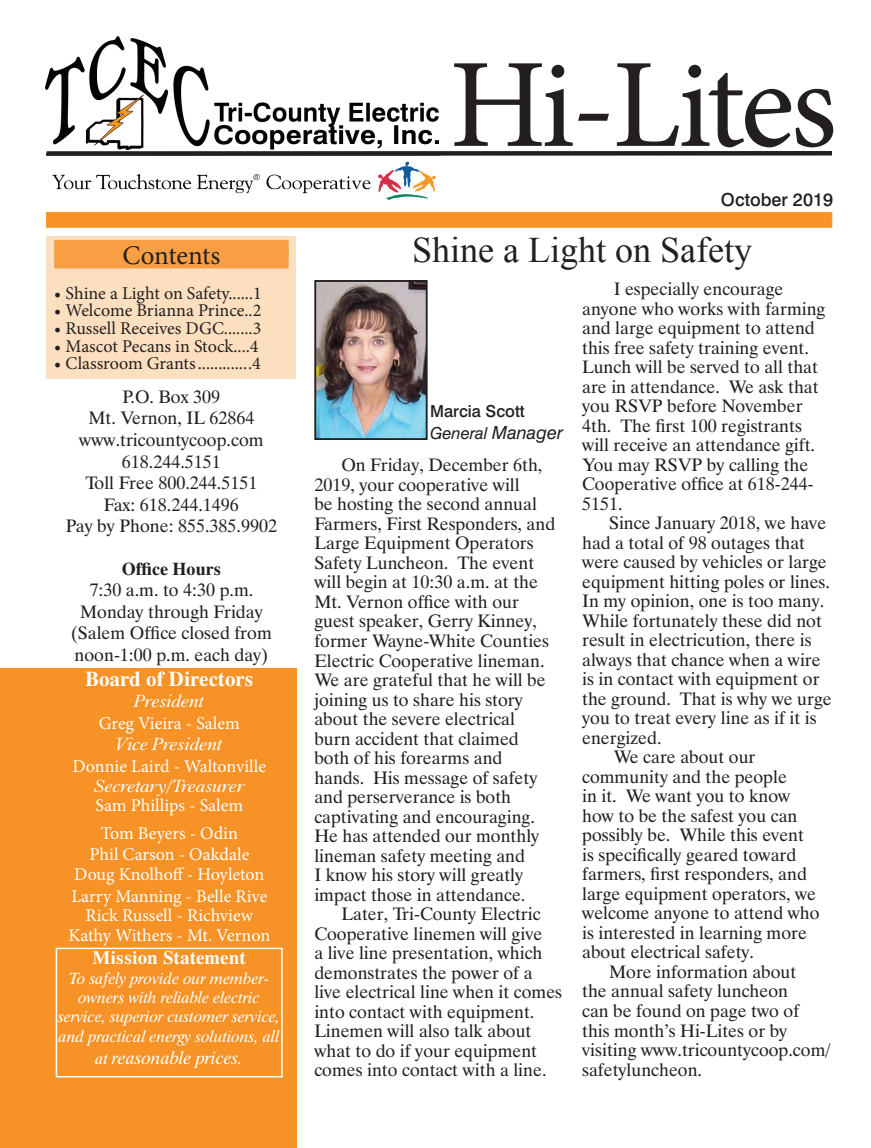
<style>
.page{position:relative;width:871px;height:1148px;background:#fff}
.page>*{position:absolute;margin:0;border:0;box-sizing:border-box;transform-origin:0 0}
.t1{font:126.9px "Minion Pro";letter-spacing:-.035em;color:#231f20}
.t2{font:36px "Times New Roman";color:#231f20}
.Body{font:27px "Minion Pro";letter-spacing:-.005em;color:#231f20}
.Subhead_1{font:700 21px "Dutch 801 BT";color:#fff}
.Subhead_2{font:700 18.9px "Dutch 801 BT";color:#fff}
.Body_Text{font:18px/19.5px "Dutch 801 BT";color:#231f20}
.Subhead_2-2{font:18px/21.6px "Dutch 801 BT";color:#231f20;text-align:center}
.Subhead_2-3{font:18px/21.6px "Minion Pro";color:#fff;text-align:center}
.t3{font:18px "Minion Pro";color:#231f20}
.Subhead_1-2{font:18px/21.6px "Minion Pro";color:#fff;text-align:center}
.Subhead_2-4{font:18px "Dutch 766 BT Italic A";color:#fff}
.t4{font:italic 18px "Dutch 801 BT";color:#fff}
.Subhead_2-5{font:700 18px "Dutch 801 BT";color:#231f20}
.Subhead_2-6{font:500 18px "Swiss 721 BT";color:#231f20}
.Subhead_1-3{font:18px "Dutch 766 BT Italic A";color:#fff}
.Subhead_2-7{font:italic 16.5px "Swiss 721 BT";color:#231f20}
.Subhead_2-8{font:500 16.5px "Swiss 721 BT";color:#231f20}
.t5{font:italic 16.2px/19.5px "Dutch 801 BT";color:#fff;text-align:center}
.s1{font-family:"Dutch 766 BT Italic A"}
.s2{font-size:16.2px}
.s3{font-size:18px}
</style>
<div class="page">
<div style="left:0;top:668px;width:296px;height:480px;background:#f69226"></div>
<div style="left:46px;top:236px;width:250px;height:143px;background:#fcdfbf"></div>
<div style="left:54px;top:240px;width:235px;height:16px;background:#f89f44"></div>
<div style="left:54px;top:252px;width:235px;height:16px;background:#f89f44"></div>
<div style="left:56px;top:947px;width:227px;height:130px;border:2px solid #fff"></div>
<img style="left:45px;top:36px;width:394px;height:165px">
<div style="left:46px;top:212px;width:786px;height:15px;background:#f69226;border:1px solid #f69226"></div>
<div style="left:46px;top:151px;width:786px;height:5px;background:#231f20"></div>
<img style="left:317px;top:283px;width:107px;height:154px">
<div style="left:314px;top:280px;width:113px;height:160px;border:2px solid #231f20"></div>
<p class="Body" style="left:122px;top:237px;width:100px">Contents</p>
<p class="t3" style="left:54px;top:281px;width:209px">• Shine a Light on Safety......1</p>
<p class="t3" style="left:54px;top:299px;width:209px">• Welcome Brianna Prince..2</p>
<p class="t3" style="left:54px;top:316px;width:209px">• Russell Receives DGC.......3</p>
<p class="t3" style="left:54px;top:334px;width:206px">• Mascot Pecans in Stock....4</p>
<p class="t3" style="left:54px;top:351px;width:208px">• Classroom Grants.............4</p>
<p class="Subhead_2-2" style="left:79px;top:385px;width:186px">P.O. Box 309<br>Mt. Vernon, IL 62864 www.tricountycoop.com</p>
<p class="Subhead_2-2" style="left:122px;top:450px;width:100px">618.244.5151</p>
<p class="Subhead_2-2" style="left:85px;top:472px;width:173px">Toll Free 800.244.5151</p>
<p class="Subhead_2-2" style="left:104px;top:493px;width:137px">Fax: 618.244.1496</p>
<p class="Subhead_2-2" style="left:66px;top:515px;width:213px">Pay by Phone: 855.385.9902</p>
<p class="Subhead_2-5" style="left:122px;top:557px;width:101px">Office Hours</p>
<p class="Subhead_2-2" style="left:89px;top:579px;width:165px">7:30 a.m. to 4:30 p.m.</p>
<p class="Subhead_2-2" style="left:80px;top:600px;width:184px">Monday through Friday</p>
<p class="Subhead_2-2" style="left:71px;top:622px;width:202px;text-align:left">(Salem Office closed from noon-1:00 p.m. each day)</p>
<p class="Subhead_1" style="left:85px;top:665px;width:170px">Board of Directors</p>
<p class="Subhead_1-3" style="left:135px;top:690px;width:71px">President</p>
<p class="Subhead_1-2" style="left:99px;top:712px;width:143px">Greg Vieira - Salem<br><span class="s1">Vice President</span></p>
<p class="Subhead_2-3" style="left:73px;top:755px;width:195px">Donnie Laird - Waltonville</p>
<p class="Subhead_2-4" style="left:94px;top:774px;width:152px">Secretary/Treasurer</p>
<p class="Subhead_2-3" style="left:96px;top:794px;width:149px">Sam Phillips - Salem</p>
<p class="Subhead_2-3" style="left:89px;top:822px;width:161px">Tom Beyers - Odin<br>Phil Carson - Oakdale</p>
<p class="Subhead_2-3" style="left:71px;top:863px;width:197px;text-align:left">Doug Knolhoff - Hoyleton<br>Larry Manning - Belle Rive</p>
<p class="Subhead_2-3" style="left:86px;top:904px;width:169px">Rick Russell - Richview</p>
<p class="Subhead_2-3" style="left:69px;top:924px;width:203px">Kathy Withers - Mt. Vernon</p>
<p class="Subhead_2" style="left:93px;top:946px;width:155px">Mission Statement</p>
<p class="t5" style="left:58px;top:967px;width:223px">To safely provide our member&shy;owners with reliable electric service, superior customer service, and practical energy solutions, all</p>
<p class="t4" style="left:95px;top:1046px;width:149px"><span class="s2">at</span> reasonable prices.</p>
<p class="t1" style="left:449px;top:20px;width:389px">Hi-Lites</p>
<p class="Subhead_2-6" style="left:721px;top:189px;width:114px">October 2019</p>
<p class="t2" style="left:412px;top:225px;width:341px">Shine a Light on Safety</p>
<p class="Subhead_2-8" style="left:430px;top:401px;width:96px">Marcia Scott</p>
<p class="Subhead_2-7" style="left:430px;top:423px;width:134px">General <span class="s3">Manager</span></p>
<p class="Body_Text" style="left:314px;top:455px;width:242px;text-indent:27px">On Friday, December 6th,<br>2019, your cooperative will<br>be hosting the second annual<br>Farmers, First Responders, and<br>Large Equipment Operators<br>Safety Luncheon. The event will begin at 10:30 a.m. at the<br>Mt. Vernon office with our guest speaker, Gerry Kinney, former Wayne-White Counties<br>Electric Cooperative lineman.<br>We are grateful that he will be joining us to share his story about the severe electrical burn accident that claimed both of his forearms and hands. His message of safety and perserverance is both captivating and encouraging.<br>He has attended our monthly lineman safety meeting and<br>I know his story will greatly impact those in attendance.</p>
<p class="Body_Text" style="left:314px;top:904px;width:249px;text-indent:27px">Later, Tri-County Electric<br>Cooperative linemen will give<br>a live line presentation, which demonstrates the power of a live electrical line when it comes into contact with equipment.<br>Linemen will also talk about what to do if your equipment comes into contact with a line.</p>
<p class="Body_Text" style="left:582px;top:279px;width:245px;text-indent:32px">I especially encourage anyone who works with farming and large equipment to attend this free safety training event.<br>Lunch will be served to all that are in attendance. We ask that you RSVP before November<br>4th. The first 100 registrants will receive an attendance gift.<br>You may RSVP by calling the<br>Cooperative office at 618-244-<br>5151.</p>
<p class="Body_Text" style="left:582px;top:513px;width:251px;text-indent:27px">Since January 2018, we have had a total of 98 outages that were caused by vehicles or large equipment hitting poles or lines.<br>In my opinion, one is too many.<br>While fortunately these did not result in electricution, there is always that chance when a wire is in contact with equipment or the ground. That is why we urge you to treat every line as if it is energized.</p>
<p class="Body_Text" style="left:582px;top:747px;width:239px;text-indent:32px">We care about our community and the people<br>in it. We want you to know how to be the safest you can possibly be. While this event is specifically geared toward farmers, first responders, and large equipment operators, we welcome anyone to attend who is interested in learning more about electrical safety.</p>
<p class="Body_Text" style="left:582px;top:961px;width:250px;text-indent:27px">More information about<br>the annual safety luncheon<br>can be found on page two of this month’s Hi-Lites or by visiting www.tricountycoop.com/ safetyluncheon.</p>
</div>
